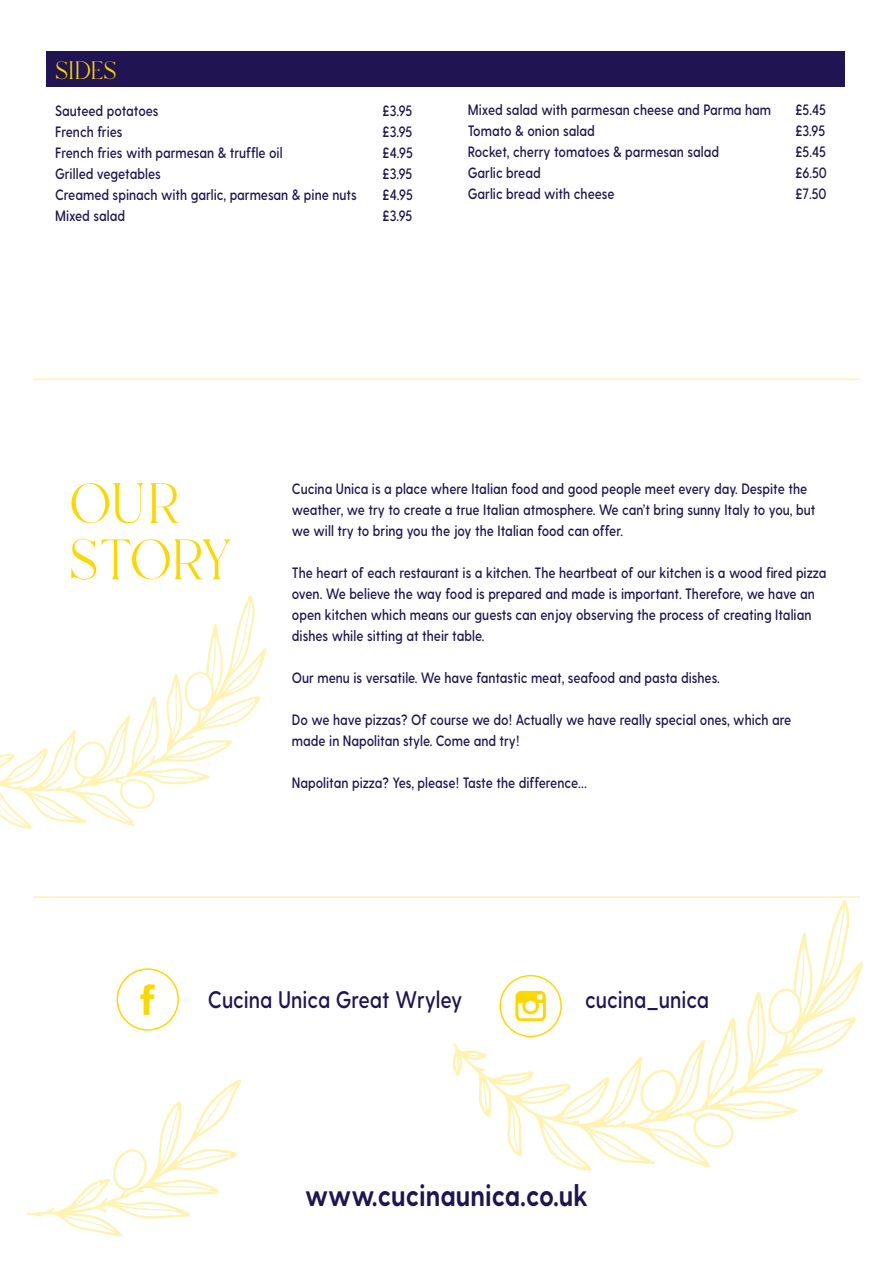
<style>
.page{position:relative;width:893px;height:1263px;background:#fff}
.page>*{position:absolute;margin:0;border:0;box-sizing:border-box;transform-origin:0 0}
.t1{font:81.3px "Branch";color:#fcd800;scale:.94 1}
.t2{font:36px "Branch";letter-spacing:-.01em;color:#fcd800;scale:.94 1}
.t3{font:700 30px "Greycliff CF";color:#211452;scale:.84 1}
.t4{font:600 24px "Greycliff CF";color:#211452;scale:.84 1}
.t5{font:600 15px/21px "Greycliff CF";color:#211452;scale:.84 1}
</style>
<div class="page">
<div style="left:46px;top:52px;width:798px;height:35px;background:#211452"></div>
<svg style="left:27px;top:1079px;width:214px;height:157px"></svg>
<svg style="left:453px;top:900px;width:410px;height:271px"></svg>
<svg style="left:0;top:595px;width:266px;height:234px"></svg>
<hr style="left:33px;top:378px;width:827px;height:2px;background:#fcd800">
<hr style="left:33px;top:896px;width:827px;height:2px;background:#fcd800">
<div style="left:117px;top:968px;width:62px;height:63px;border:2px solid #fcd800;border-radius:50%"></div>
<svg style="left:140px;top:984px;width:15px;height:31px"></svg>
<div style="left:499px;top:975px;width:63px;height:62px;border:2px solid #fcd800;border-radius:50%"></div>
<svg style="left:515px;top:991px;width:31px;height:30px"></svg>
<h2 class="t2" style="left:55px;top:54px;width:67px">SIDES</h2>
<p class="t5" style="left:55px;top:101px;width:125px">Sauteed potatoes</p>
<p class="t5" style="left:382px;top:101px;width:37px">£3.95</p>
<p class="t5" style="left:55px;top:122px;width:82px">French fries</p>
<p class="t5" style="left:382px;top:122px;width:37px">£3.95</p>
<p class="t5" style="left:55px;top:143px;width:272px">French fries with parmesan &amp; truffle oil</p>
<p class="t5" style="left:382px;top:143px;width:38px">£4.95</p>
<p class="t5" style="left:55px;top:164px;width:127px">Grilled vegetables</p>
<p class="t5" style="left:382px;top:164px;width:37px">£3.95</p>
<p class="t5" style="left:55px;top:185px;width:361px">Creamed spinach with garlic, parmesan &amp; pine nuts</p>
<p class="t5" style="left:382px;top:185px;width:38px">£4.95</p>
<p class="t5" style="left:55px;top:206px;width:85px">Mixed salad</p>
<p class="t5" style="left:382px;top:206px;width:37px">£3.95</p>
<p class="t5" style="left:468px;top:100px;width:363px">Mixed salad with parmesan cheese and Parma ham</p>
<p class="t5" style="left:795px;top:100px;width:38px">£5.45</p>
<p class="t5" style="left:468px;top:121px;width:153px">Tomato &amp; onion salad</p>
<p class="t5" style="left:795px;top:121px;width:37px">£3.95</p>
<p class="t5" style="left:468px;top:142px;width:301px">Rocket, cherry tomatoes &amp; parmesan salad</p>
<p class="t5" style="left:795px;top:142px;width:38px">£5.45</p>
<p class="t5" style="left:468px;top:163px;width:88px">Garlic bread</p>
<p class="t5" style="left:795px;top:163px;width:39px">£6.50</p>
<p class="t5" style="left:468px;top:184px;width:176px">Garlic bread with cheese</p>
<p class="t5" style="left:795px;top:184px;width:39px">£7.50</p>
<h1 class="t1" style="left:69px;top:467px;width:120px">OUR</h1>
<h1 class="t1" style="left:69px;top:524px;width:176px">STORY</h1>
<p class="t5" style="left:292px;top:479px;width:625px">Cucina Unica is a place where Italian food and good people meet every day. Despite the weather, we try to create a true Italian atmosphere. We can’t bring sunny Italy to you, but we will try to bring you the joy the Italian food can offer.</p>
<p class="t5" style="left:292px;top:563px;width:638px">The heart of each restaurant is a kitchen. The heartbeat of our kitchen is a wood fired pizza oven. We believe the way food is prepared and made is important. Therefore, we have an open kitchen which means our guests can enjoy observing the process of creating Italian dishes while sitting at their table.</p>
<p class="t5" style="left:292px;top:668px;width:511px">Our menu is versatile. We have fantastic meat, seafood and pasta dishes.</p>
<p class="t5" style="left:292px;top:710px;width:596px">Do we have pizzas? Of course we do! Actually we have really special ones, which are made in Napolitan style. Come and try!</p>
<p class="t5" style="left:292px;top:773px;width:353px">Napolitan pizza? Yes, please! Taste the difference…</p>
<h3 class="t4" style="left:208px;top:985px;width:305px">Cucina Unica Great Wryley</h3>
<h3 class="t4" style="left:585px;top:985px;width:149px">cucina_unica</h3>
<h3 class="t3" style="left:305px;top:1178px;width:338px">www.cucinaunica.co.uk</h3>
</div>
